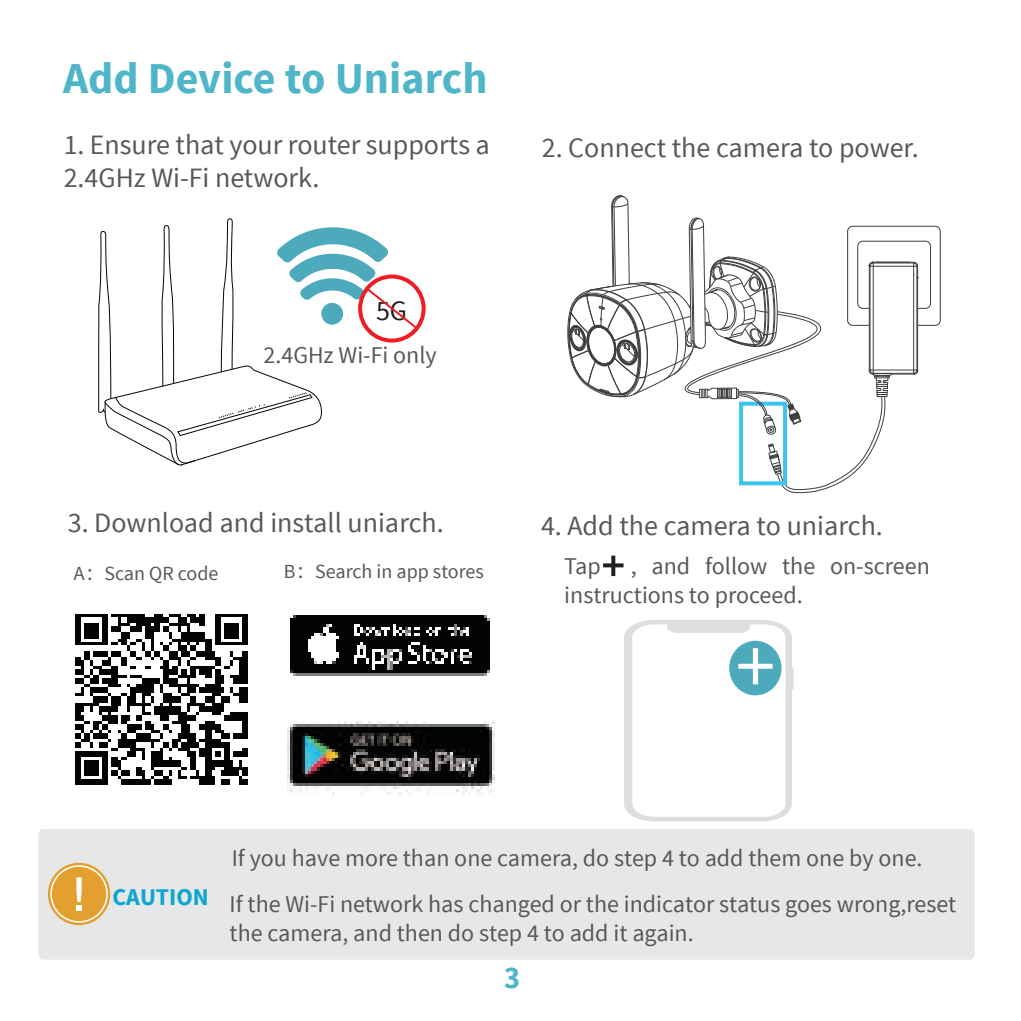
<style>
.page{position:relative;width:1021px;height:1021px;background:#fff}
.page>*{position:absolute;margin:0;border:0;box-sizing:border-box;transform-origin:0 0}
.t1{font:80px "Source Sans Pro";color:#fff}
.t2{font:51.2px "Source Sans Pro";color:#030303}
.t3{font:700 44px "Source Sans Pro";color:#4fb5c8}
.t4{font:700 32px "Source Sans Pro";color:#4fb5c8;scale:.95 1}
.t5{font:28px/33.6px "Source Sans Pro";color:#57585a}
.t6{font:28px "Source Sans Pro";color:#231f20}
.t7{font:24px/28.8px "Source Sans Pro";color:#57585a}
.t8{font:700 24px "Source Sans Pro";color:#0ca6cf}
.t9{font:20px "Source Sans Pro";color:#57585a}
.s1{font-family:"Alibaba Pu Hui Ti R"}
</style>
<div class="page">
<svg style="left:611px;top:555px;width:4px;height:21px"></svg>
<svg style="left:603px;top:563px;width:20px;height:4px"></svg>
<svg style="left:624px;top:620px;width:169px;height:201px"></svg>
<img style="left:75px;top:614px;width:173px;height:171px">
<img style="left:290px;top:615px;width:200px;height:61px">
<img style="left:287px;top:721px;width:207px;height:74px">
<div style="left:729px;top:640px;width:52px;height:55px;background:#4daabc;border-radius:50%"></div>
<div style="left:358px;top:274px;width:67px;height:68px;border:4px solid #ee1d23;border-radius:50%"></div>
<svg style="left:98px;top:218px;width:321px;height:248px"></svg>
<div style="left:847px;top:226px;width:93px;height:100px;border:1px solid #3e3e3f;border-radius:5px"></div>
<div style="left:857px;top:241px;width:73px;height:68px;border:1px solid #3e3e3f;border-radius:5px"></div>
<hr style="left:891px;top:373px;width:23px;height:2px;background:#3e3e3f">
<hr style="left:873px;top:372px;width:40px;height:2px;background:#3e3e3f">
<hr style="left:870px;top:369px;width:46px;height:2px;background:#3e3e3f">
<svg style="left:914px;top:261px;width:4px;height:4px"></svg>
<svg style="left:912px;top:369px;width:6px;height:6px"></svg>
<hr style="left:870px;top:265px;width:46px;height:2px;background:#3e3e3f">
<hr style="left:873px;top:262px;width:40px;height:2px;background:#3e3e3f">
<hr style="left:872px;top:261px;width:42px;height:2px;background:#3e3e3f">
<div style="left:869px;top:303px;width:48px;height:23px;background:#fff"></div>
<hr style="left:916px;top:265px;width:2px;height:106px;background:#3e3e3f">
<hr style="left:913px;top:263px;width:1px;height:110px;background:#3e3e3f">
<div style="left:38px;top:829px;width:936px;height:130px;background:#e6e7e9"></div>
<svg style="left:48px;top:862px;width:62px;height:63px"></svg>
<svg style="left:50px;top:865px;width:58px;height:57px;background:#e6b45f"></svg>
<svg style="left:567px;top:195px;width:325px;height:298px"></svg>
<h3 class="t3" style="left:63px;top:50px;width:426px">Add Device to Uniarch</h3>
<p class="t5" style="left:64px;top:128px;width:427px">1. Ensure that your router supports a<br>2.4GHz Wi-Fi network.</p>
<p class="t5" style="left:541px;top:131px;width:378px">2. Connect the camera to power.</p>
<p class="t6" style="left:376px;top:294px;width:33px">5G</p>
<p class="t7" style="left:263px;top:341px;width:175px">2.4GHz Wi-Fi only</p>
<p class="t5" style="left:68px;top:506px;width:377px">3. Download and install uniarch.</p>
<p class="t9" style="left:74px;top:561px;width:146px">A<span class="s1">：</span>Scan QR code</p>
<p class="t9" style="left:284px;top:559px;width:201px">B<span class="s1">：</span>Search in app stores</p>
<p class="t5" style="left:541px;top:509px;width:343px">4. Add the camera to uniarch.</p>
<p class="t7" style="left:564px;top:552px;width:367px">Tap , and follow the on-screen instructions to proceed.</p>
<h2 class="t2" style="left:746px;top:623px;width:27px">+</h2>
<h1 class="t1" style="left:735px;top:616px;width:41px">+</h1>
<p class="t8" style="left:112px;top:881px;width:98px">CAUTION</p>
<p class="t7" style="left:229px;top:835px;width:728px;line-height:46px">If you have more than one camera, do step 4 to add them one by one.<br>If the Wi-Fi network has changed or the indicator status goes wrong,reset</p>
<p class="t7" style="left:230px;top:918px;width:465px">the camera, and then do step 4 to add it again.</p>
<h3 class="t4" style="left:504px;top:956px;width:18px">3</h3>
</div>
